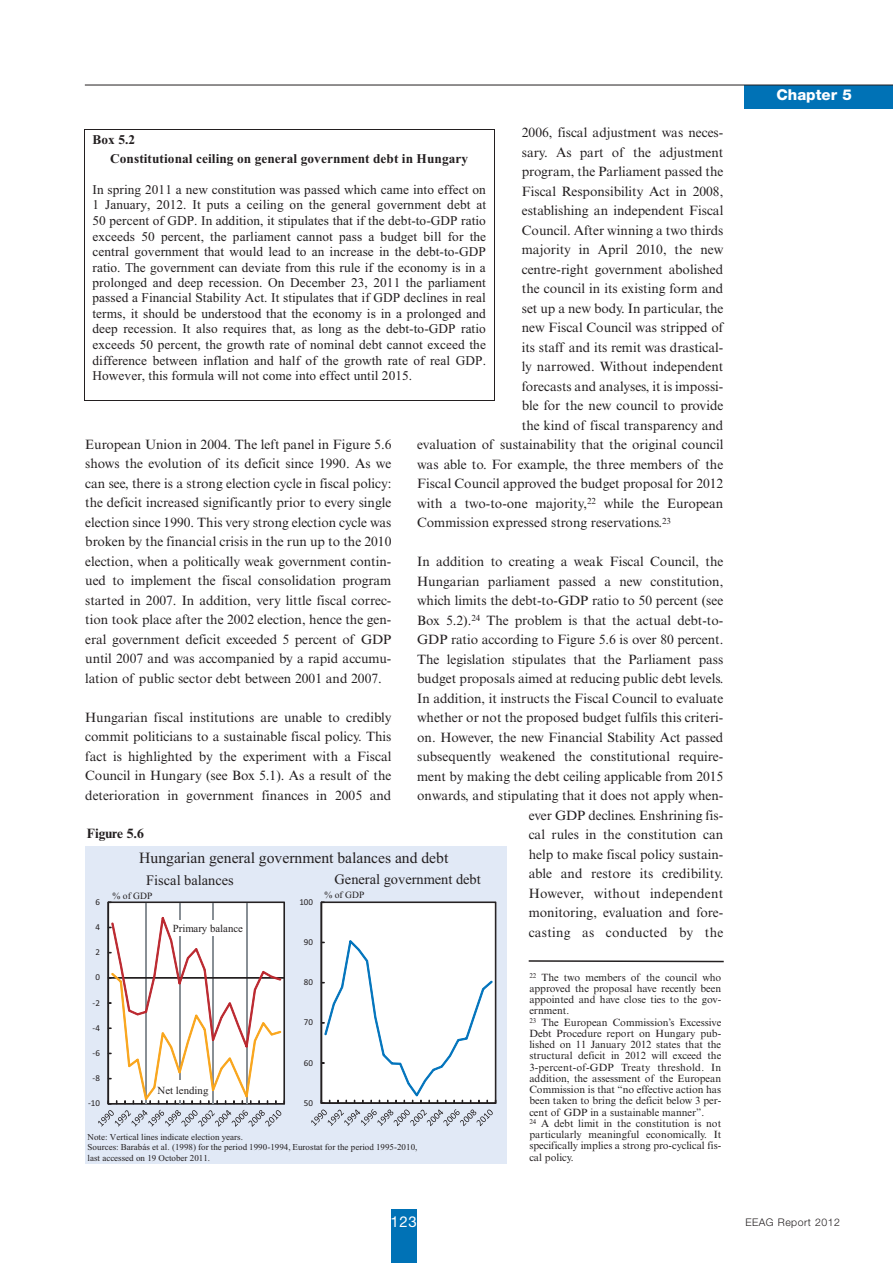
<style>
.page{position:relative;width:893px;height:1263px;background:#fff}
.page>*{position:absolute;margin:0;border:0;box-sizing:border-box;transform-origin:0 0}
.t1{font:15.6px "Times New Roman";color:#231f20}
.t2{font:800 15px "Helvetica Neue LT Std";color:#fff}
.t3{font:15px "Helvetica Neue LT Std";color:#fff}
.t4{font:14.4px "Times New Roman";color:#231f20}
.t5{font:13.5px/19.5px "Times New Roman MT Std";color:#231f20;text-align:justify}
.t6{font:700 13.5px "Times New Roman MT Std";color:#231f20}
.t7{font:13.35px/15.6px "Times New Roman";letter-spacing:.005em;color:#231f20;text-align:justify}
.t8{font:700 13.35px/18.8px "Times New Roman";letter-spacing:.005em;color:#231f20}
.t9{font:10.8px "Times New Roman";color:#231f20}
.t10{font:10.5px/11.2px "Times New Roman MT Std";color:#231f20}
.t11{font:300 10.5px "Helvetica Neue LT Std";letter-spacing:.045em;color:#231f20}
.t12{font:9.6px "Times New Roman";color:#231f20}
.t13{font:9px/10.4px "Times New Roman";color:#231f20}
.t14{font:9px "Calibri";color:#231f20}
</style>
<div class="page">
<div style="left:391px;top:1209px;width:25px;height:54px;background:#0072b6"></div>
<div style="left:744px;top:85px;width:148px;height:24px;background:#0072b6"></div>
<hr style="left:85px;top:85px;width:807px;height:1px;background:#231f20">
<hr style="left:84px;top:129px;width:411px;height:1px;background:#231f20">
<hr style="left:84px;top:400px;width:411px;height:1px;background:#231f20">
<svg style="left:84px;top:130px;width:1px;height:270px"></svg>
<svg style="left:494px;top:130px;width:1px;height:270px"></svg>
<div style="left:85px;top:846px;width:421px;height:318px;background:#e1e9f6"></div>
<svg style="left:98px;top:902px;width:187px;height:225px;background:#e9e3e1"></svg>
<svg style="left:311px;top:902px;width:185px;height:224px;background:#eaedf1"></svg>
<div style="left:173px;top:921px;width:66px;height:15px;background:#fff"></div>
<div style="left:174px;top:1081px;width:9px;height:19px;background:#fff"></div>
<svg style="left:528px;top:960px;width:196px;height:3px"></svg>
<p class="t5" style="left:522px;top:124px;width:203px">2006, fiscal adjustment was neces-</p>
<p class="t5" style="left:522px;top:144px;width:203px">sary. As part of the adjustment</p>
<p class="t5" style="left:522px;top:163px;width:203px">program, the Parliament passed the</p>
<p class="t5" style="left:522px;top:183px;width:203px">Fiscal Responsibility Act in 2008,</p>
<p class="t5" style="left:522px;top:202px;width:203px">establishing an independent Fiscal</p>
<p class="t5" style="left:522px;top:222px;width:203px">Council. After winning a two thirds</p>
<p class="t5" style="left:522px;top:241px;width:203px">majority in April 2010, the new</p>
<p class="t5" style="left:522px;top:261px;width:203px">centre-right government abolished</p>
<p class="t5" style="left:522px;top:280px;width:203px">the council in its existing form and</p>
<p class="t5" style="left:522px;top:300px;width:203px">set up a new body. In particular, the</p>
<p class="t5" style="left:522px;top:319px;width:203px">new Fiscal Council was stripped of</p>
<p class="t5" style="left:522px;top:339px;width:203px">its staff and its remit was drastical-</p>
<p class="t5" style="left:522px;top:358px;width:203px">ly narrowed. Without independent</p>
<p class="t5" style="left:522px;top:378px;width:203px">forecasts and analyses, it is impossi-</p>
<p class="t5" style="left:522px;top:397px;width:203px">ble for the new council to provide</p>
<p class="t5" style="left:522px;top:417px;width:203px">the kind of fiscal transparency and</p>
<p class="t5" style="left:417px;top:436px;width:308px">evaluation of sustainability that the original council</p>
<p class="t5" style="left:417px;top:456px;width:308px">was able to. For example, the three members of the</p>
<p class="t5" style="left:417px;top:475px;width:308px">Fiscal Council approved the budget proposal for 2012</p>
<p class="t5" style="left:417px;top:495px;width:308px">with a two-to-one majority,<sup>22</sup> while the European</p>
<p class="t5" style="left:417px;top:514px;width:255px">Commission expressed strong reservations.<sup>23</sup></p>
<p class="t5" style="left:417px;top:553px;width:308px;text-align:right">In addition to creating a weak Fiscal Council, the Hungarian parliament passed a new constitution, which limits the debt-to-GDP ratio to 50 percent (see Box 5.2).<sup>24</sup> The problem is that the actual debt-to-GDP ratio according to Figure 5.6 is over 80 percent.<br>The legislation stipulates that the Parliament pass budget proposals aimed at reducing public debt levels.<br>In addition, it instructs the Fiscal Council to evaluate whether or not the proposed budget fulfils this criteri&shy;on. However, the new Financial Stability Act passed subsequently weakened the constitutional require&shy;ment by making the debt ceiling applicable from 2015 onwards, and stipulating that it does not apply when&shy;ever GDP declines. Enshrining fis-<br>cal rules in the constitution can<br>help to make fiscal policy sustain-<br>able and restore its credibility.<br>However, without independent<br>monitoring, evaluation and fore-<br>casting as conducted by the</p>
<p class="t8" style="left:110px;top:132px;width:360px;text-indent:-18px">Box 5.2<br>Constitutional ceiling on general government debt in Hungary</p>
<p class="t7" style="left:92px;top:183px;width:395px">In spring 2011 a new constitution was passed which came into effect on 1 January, 2012. It puts a ceiling on the general government debt at 50 percent of GDP. In addition, it stipulates that if the debt-to-GDP ratio exceeds 50 percent, the parliament cannot pass a budget bill for the central government that would lead to an increase in the debt-to-GDP ratio. The government can deviate from this rule if the economy is in a prolonged and deep recession. On December 23, 2011 the parliament passed a Financial Stability Act. It stipulates that if GDP declines in real terms, it should be understood that the economy is in a prolonged and deep recession. It also requires that, as long as the debt-to-GDP ratio exceeds 50 percent, the growth rate of nominal debt cannot exceed the difference between inflation and half of the growth rate of real GDP.<br>However, this formula will not come into effect until 2015.</p>
<p class="t5" style="left:85px;top:435px;width:308px">European Union in 2004. The left panel in Figure 5.6 shows the evolution of its deficit since 1990. As we can see, there is a strong election cycle in fiscal policy: the deficit increased significantly prior to every single election since 1990. This very strong election cycle was broken by the financial crisis in the run up to the 2010 election, when a politically weak government contin&shy;ued to implement the fiscal consolidation program started in 2007. In addition, very little fiscal correc&shy;tion took place after the 2002 election, hence the gen&shy;eral government deficit exceeded 5 percent of GDP until 2007 and was accompanied by a rapid accumu&shy;lation of public sector debt between 2001 and 2007.</p>
<p class="t5" style="left:85px;top:708px;width:308px">Hungarian fiscal institutions are unable to credibly commit politicians to a sustainable fiscal policy. This fact is highlighted by the experiment with a Fiscal Council in Hungary (see Box 5.1). As a result of the deterioration in government finances in 2005 and</p>
<p class="t6" style="left:87px;top:829px;width:59px">Figure 5.6</p>
<p class="t1" style="left:139px;top:852px;width:311px">Hungarian general government balances and debt</p>
<p class="t4" style="left:334px;top:874px;width:148px">General government debt</p>
<p class="t12" style="left:324px;top:891px;width:41px">% of GDP</p>
<p class="t4" style="left:146px;top:875px;width:89px">Fiscal balances</p>
<p class="t12" style="left:113px;top:892px;width:41px">% of GDP</p>
<p class="t14" style="left:95px;top:899px;width:6px">6</p>
<p class="t14" style="left:299px;top:899px;width:15px">100</p>
<p class="t9" style="left:173px;top:924px;width:72px">Primary balance</p>
<p class="t14" style="left:95px;top:924px;width:6px">4</p>
<p class="t14" style="left:304px;top:939px;width:11px">90</p>
<p class="t14" style="left:95px;top:949px;width:6px">2</p>
<p class="t14" style="left:95px;top:974px;width:6px">0</p>
<p class="t14" style="left:93px;top:1000px;width:9px">-2</p>
<p class="t14" style="left:93px;top:1025px;width:9px">-4</p>
<p class="t14" style="left:93px;top:1050px;width:9px">-6</p>
<p class="t14" style="left:93px;top:1075px;width:9px">-8</p>
<p class="t14" style="left:88px;top:1100px;width:13px">-10</p>
<p class="t9" style="left:158px;top:1086px;width:52px">Net lending</p>
<p class="t14" style="left:304px;top:979px;width:11px">80</p>
<p class="t14" style="left:304px;top:1019px;width:11px">70</p>
<p class="t14" style="left:304px;top:1060px;width:11px">60</p>
<p class="t14" style="left:304px;top:1100px;width:11px">50</p>
<p class="t13" style="left:88px;top:1133px;width:331px">Note: Vertical lines indicate election years.<br>Sources: Barabás et al. (1998) for the period 1990-1994, Eurostat for the period 1995-2010, last accessed on 19 October 2011.</p>
<p class="t10" style="left:529px;top:972px;width:193px"><sup>22</sup> The two members of the council who approved the proposal have recently been appointed and have close ties to the gov&shy;ernment.<br><sup>23</sup> The European Commission’s Excessive Debt Procedure report on Hungary pub&shy;lished on 11 January 2012 states that the structural deficit in 2012 will exceed the 3-percent-of-GDP Treaty threshold. In addition, the assessment of the European Commission is that “no effective action has been taken to bring the deficit below 3 per&shy;cent of GDP in a sustainable manner”.<br><sup>24</sup> A debt limit in the constitution is not particularly meaningful economically. It specifically implies a strong pro-cyclical fis&shy;cal policy.</p>
<p class="t2" style="left:776px;top:86px;width:77px">Chapter 5</p>
<p class="t3" style="left:391px;top:1213px;width:28px">123</p>
<p class="t11" style="left:745px;top:1216px;width:96px">EEAG Report 2012</p>
</div>
